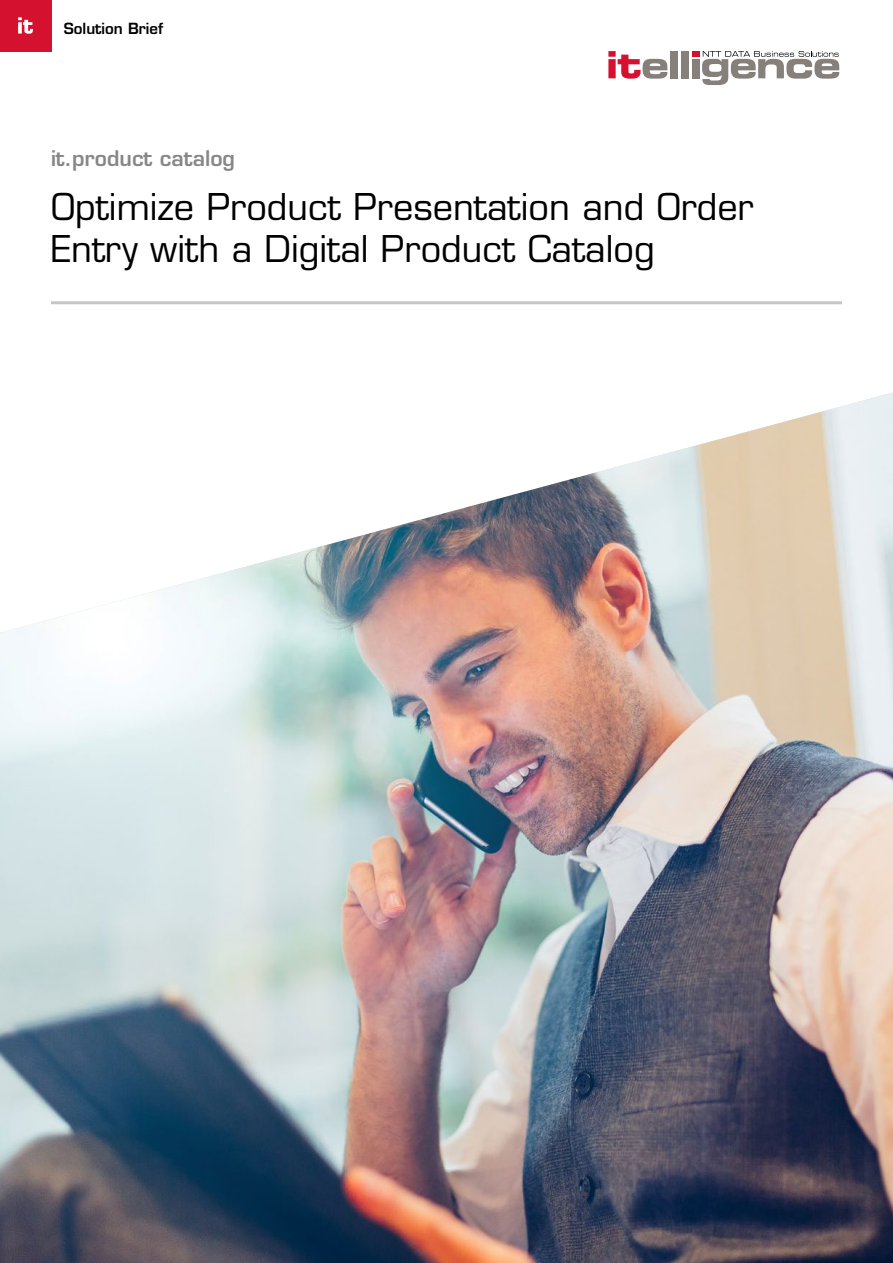
<style>
.page{position:relative;width:893px;height:1263px;background:#fff}
.page>*{position:absolute;margin:0;border:0;box-sizing:border-box;transform-origin:0 0}
.t1{font:500 36px/42px "Eurostile LTCE";color:#000}
.t2{font:600 21px "Eurostile LTCE";color:#878787}
.t3{font:600 15px "Eurostile LTCE";color:#000}
</style>
<div class="page">
<div style="left:0;top:0;width:51px;height:51px;background:#d51130"></div>
<svg style="left:18px;top:17px;width:15px;height:17px"></svg>
<hr style="left:51px;top:301px;width:791px;height:3px;background:#c6c6c6">
<svg style="left:608px;top:51px;width:59px;height:28px"></svg>
<div style="left:670px;top:51px;width:7px;height:27px;background:#86807b"></div>
<div style="left:681px;top:51px;width:7px;height:27px;background:#86807b"></div>
<div style="left:692px;top:51px;width:7px;height:6px;background:#d51130"></div>
<div style="left:692px;top:59px;width:7px;height:19px;background:#86807b"></div>
<svg style="left:702px;top:51px;width:137px;height:34px"></svg>
<img style="left:0;top:392px;width:893px;height:871px">
<p class="t3" style="left:64px;top:19px;width:101px">Solution Brief</p>
<p class="t2" style="left:51px;top:145px;width:186px">it.product catalog</p>
<p class="t1" style="left:51px;top:186px;width:704px">Optimize Product Presentation and Order<br>Entry with a Digital Product Catalog</p>
</div>
